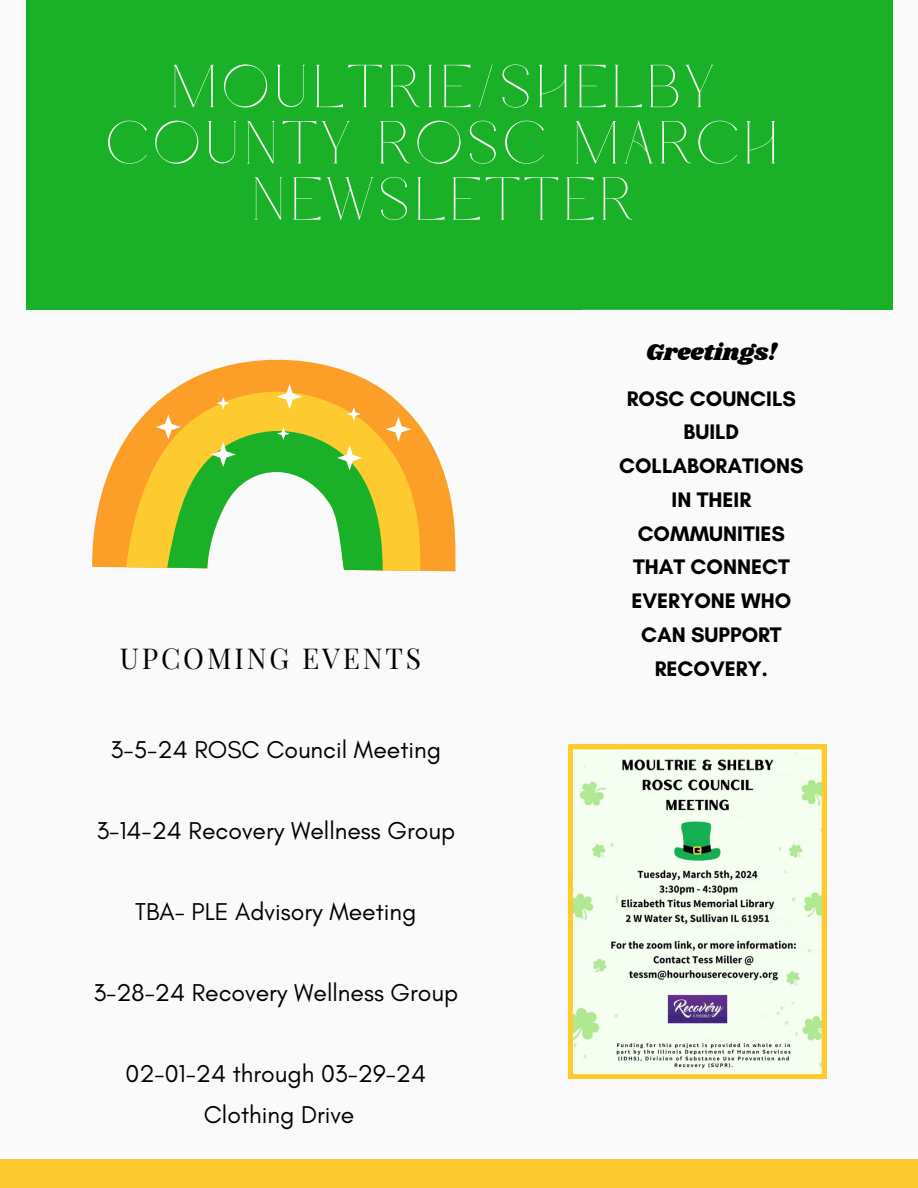
<style>
.page{position:relative;width:918px;height:1188px;background:#fafafa}
.page>*{position:absolute;margin:0;border:0;box-sizing:border-box;transform-origin:0 0}
.t1{font:52.2px/56.2px "Lovely May";letter-spacing:.09em;color:#fafafa;text-align:center}
.t2{font:28.2px "Playfair Display SC";letter-spacing:.1em;color:#000}
.t3{font:24.75px/40.5px "Glacial Indifference";color:#000;text-align:center}
.t4{font:23.55px "Shrikhand";color:#000}
.t5{font:700 21.45px/33.8px "Glacial Indifference";color:#000;text-align:center}
</style>
<div class="page">
<div style="left:26px;top:0;width:866px;height:310px;background:#1ab028"></div>
<div style="left:582px;top:309px;width:259px;height:399px;background:#fafafa"></div>
<div style="left:0;top:1159px;width:918px;height:29px;background:#fdcb2f"></div>
<svg style="left:92px;top:359px;width:364px;height:212px"></svg>
<svg style="left:126px;top:382px;width:295px;height:189px"></svg>
<svg style="left:156px;top:384px;width:255px;height:186px"></svg>
<svg style="left:568px;top:745px;width:258px;height:334px"></svg>
<p class="t1" style="left:106px;top:66px;width:674px">MOULTRIE/SHELBY<br>COUNTY ROSC MARCH<br>NEWSLETTER</p>
<h3 class="t2" style="left:120px;top:638px;width:303px">UPCOMING EVENTS</h3>
<h2 class="t3" style="left:111px;top:729px;width:332px">3-5-24 ROSC Council Meeting</h2>
<h3 class="t3" style="left:96px;top:810px;width:360px">3-14-24 Recovery Wellness Group</h3>
<h3 class="t3" style="left:135px;top:891px;width:283px">TBA- PLE Advisory Meeting</h3>
<h3 class="t3" style="left:93px;top:972px;width:366px">3-28-24 Recovery Wellness Group</h3>
<h3 class="t3" style="left:125px;top:1053px;width:302px">02-01-24 through 03-29-24<br>Clothing Drive</h3>
<h3 class="t4" style="left:646px;top:336px;width:133px">Greetings!</h3>
<h1 class="t5" style="left:619px;top:381px;width:186px">ROSC COUNCILS<br>BUILD<br>COLLABORATIONS<br>IN THEIR<br>COMMUNITIES<br>THAT CONNECT<br>EVERYONE WHO<br>CAN SUPPORT<br>RECOVERY.</h1>
</div>
